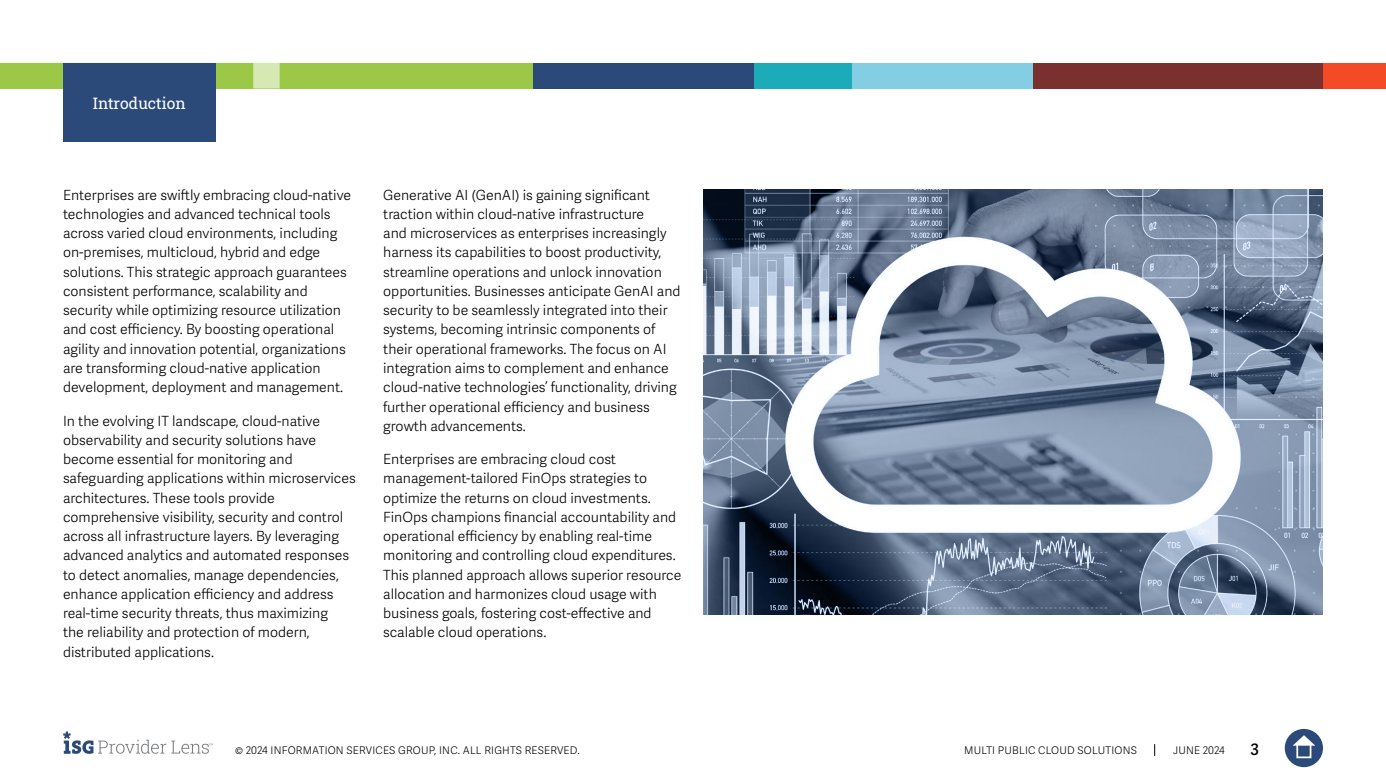
<style>
.page{position:relative;width:1386px;height:780px;background:#fff}
.page>*{position:absolute;margin:0;border:0;box-sizing:border-box;transform-origin:0 0}
.t1{font:15.75px "Roboto Slab ISG P Regular";color:#fff}
.t2{font:600 15.75px "Adelle Sans";color:#000}
.t3{font:300 14px/19.2px "Adelle Sans";color:#000101}
.t4{font:300 10.5px "Adelle Sans";letter-spacing:.02em;color:#000}
</style>
<div class="page">
<svg style="left:704px;top:189px;width:619px;height:425px;background:#7e8da2"></svg>
<svg style="left:1154px;top:744px;width:1px;height:12px"></svg>
<svg style="left:63px;top:731px;width:150px;height:23px"></svg>
<div style="left:1285px;top:729px;width:38px;height:38px;background:#2b4a79;border-radius:50%"></div>
<svg style="left:1293px;top:735px;width:22px;height:10px"></svg>
<div style="left:1296px;top:743px;width:15px;height:15px;border:2px solid #fff"></div>
<div style="left:0;top:63px;width:533px;height:25px;background:#9bc947"></div>
<svg style="left:215px;top:63px;width:65px;height:25px"></svg>
<div style="left:533px;top:63px;width:223px;height:25px;background:#2b4a79"></div>
<div style="left:850px;top:63px;width:184px;height:25px;background:#84cee3"></div>
<div style="left:1323px;top:63px;width:63px;height:25px;background:#f54a26"></div>
<div style="left:1033px;top:63px;width:290px;height:25px;background:#7a302e"></div>
<div style="left:754px;top:63px;width:98px;height:25px;background:#1cabb9"></div>
<div style="left:63px;top:63px;width:152px;height:79px;background:#2b4a79"></div>
<p class="t1" style="left:93px;top:92px;width:94px">Introduction</p>
<p class="t3" style="left:63px;top:185px;width:290px">Enterprises are swiftly embracing cloud-native technologies and advanced technical tools across varied cloud environments, including on-premises, multicloud, hybrid and edge solutions. This strategic approach guarantees consistent performance, scalability and security while optimizing resource utilization and cost efficiency. By boosting operational agility and innovation potential, organizations are transforming cloud-native application development, deployment and management.</p>
<p class="t3" style="left:63px;top:411px;width:294px">In the evolving IT landscape, cloud-native observability and security solutions have become essential for monitoring and safeguarding applications within microservices architectures. These tools provide comprehensive visibility, security and control across all infrastructure layers. By leveraging advanced analytics and automated responses to detect anomalies, manage dependencies, enhance application efficiency and address real-time security threats, thus maximizing<br>the reliability and protection of modern, distributed applications.</p>
<p class="t3" style="left:383px;top:185px;width:299px">Generative AI (GenAI) is gaining significant traction within cloud-native infrastructure<br>and microservices as enterprises increasingly harness its capabilities to boost productivity, streamline operations and unlock innovation opportunities. Businesses anticipate GenAI and security to be seamlessly integrated into their systems, becoming intrinsic components of their operational frameworks. The focus on AI integration aims to complement and enhance cloud-native technologies’ functionality, driving further operational efficiency and business growth advancements.</p>
<p class="t3" style="left:383px;top:450px;width:300px">Enterprises are embracing cloud cost management-tailored FinOps strategies to optimize the returns on cloud investments.<br>FinOps champions financial accountability and operational efficiency by enabling real-time monitoring and controlling cloud expenditures.<br>This planned approach allows superior resource allocation and harmonizes cloud usage with business goals, fostering cost-effective and scalable cloud operations.</p>
<p class="t4" style="left:235px;top:744px;width:346px">© 2024 INFORMATION SERVICES GROUP, INC. ALL RIGHTS RESERVED.</p>
<p class="t4" style="left:964px;top:744px;width:174px">MULTI PUBLIC CLOUD SOLUTIONS</p>
<p class="t4" style="left:1173px;top:744px;width:53px">JUNE 2024</p>
<p class="t2" style="left:1250px;top:740px;width:10px">3</p>
</div>
